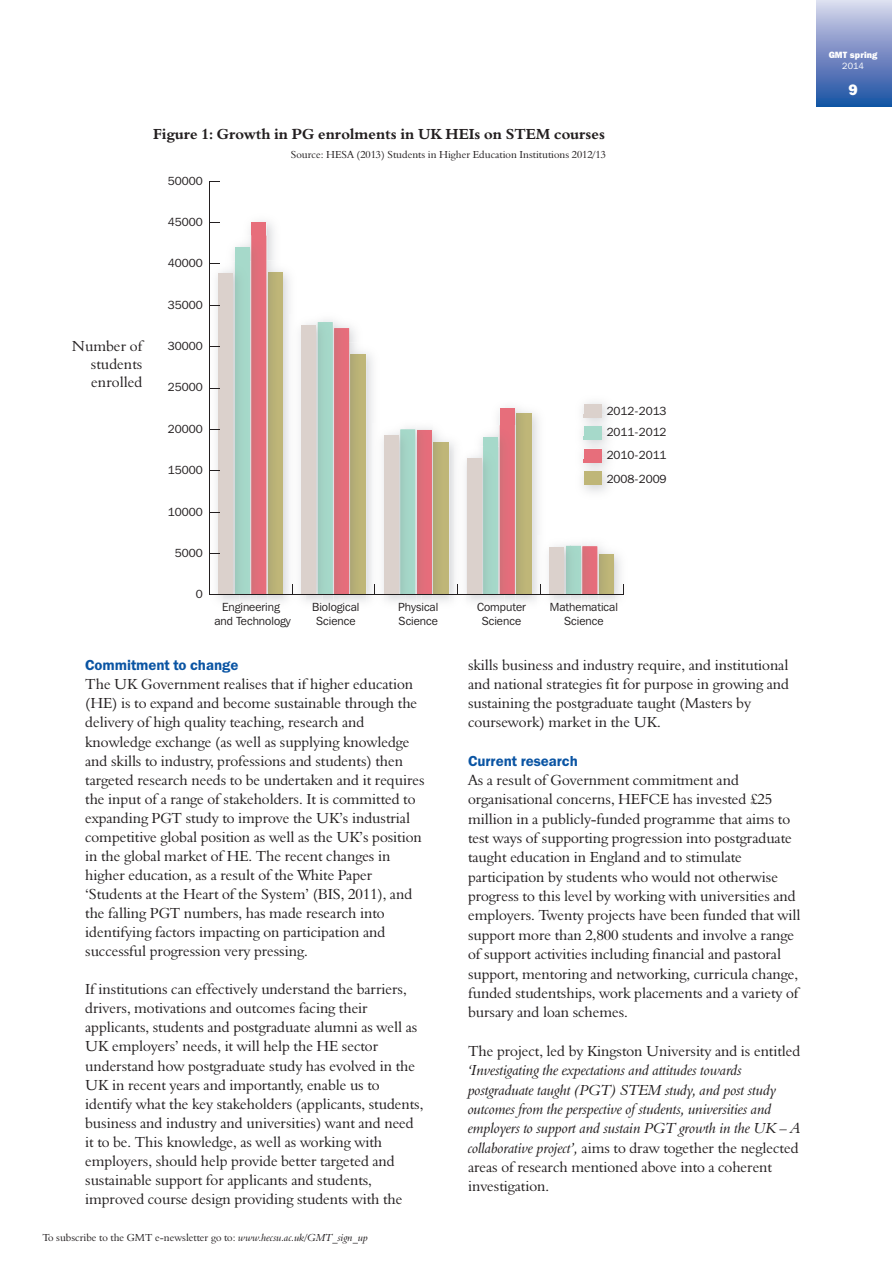
<style>
.page{position:relative;width:892px;height:1264px;background:#fff}
.page>*{position:absolute;margin:0;border:0;box-sizing:border-box;transform-origin:0 0}
.t1{font:15px/19px "Aldine 401 BT Roman A";letter-spacing:-.005em;color:#231f20}
.t2{font:15px/19.4px "Aldine 401 BT Italic A";letter-spacing:-.005em;color:#231f20}
.t3{font:15px "Aldine 401 BT Bold A";color:#231f20}
.t4{font:600 15px "Franklin Gothic";letter-spacing:-.005em;color:#0a54a3}
.t5{font:800 15px "Franklin Gothic IT Cby BT";color:#fff}
.t6{font:11.7px/14.1px "Franklin Gothic IT Cby BT";color:#231f20;text-align:center}
.t7{font:10.5px "Aldine 401 BT Roman A";color:#231f20}
.t8{font:800 9px "Franklin Gothic IT Cby BT";color:#fff}
.t9{font:9px "Franklin Gothic IT Cby BT";color:#fff}
.s1{font-family:"Aldine 401 BT Italic A"}
</style>
<div class="page">
<img style="left:816px;top:0;width:76px;height:106px">
<img style="left:250px;top:221px;width:34px;height:385px">
<img style="left:268px;top:272px;width:15px;height:322px">
<div style="left:251px;top:223px;width:15px;height:372px;background:#e76e7b"></div>
<img style="left:351px;top:354px;width:15px;height:240px">
<img style="left:433px;top:443px;width:15px;height:151px">
<img style="left:498px;top:408px;width:6px;height:17px">
<img style="left:504px;top:403px;width:28px;height:203px">
<img style="left:516px;top:414px;width:15px;height:180px">
<div style="left:500px;top:409px;width:14px;height:186px;background:#e76e7b"></div>
<img style="left:598px;top:543px;width:17px;height:63px">
<img style="left:599px;top:555px;width:15px;height:39px">
<img style="left:233px;top:235px;width:34px;height:371px">
<img style="left:251px;top:235px;width:15px;height:359px">
<div style="left:235px;top:247px;width:15px;height:348px;background:#a6d9ca"></div>
<img style="left:334px;top:328px;width:15px;height:266px">
<img style="left:417px;top:430px;width:15px;height:164px">
<img style="left:488px;top:425px;width:27px;height:181px">
<img style="left:500px;top:425px;width:14px;height:169px">
<div style="left:483px;top:437px;width:15px;height:158px;background:#a6d9ca"></div>
<img style="left:537px;top:534px;width:17px;height:67px">
<img style="left:582px;top:546px;width:15px;height:48px">
<div style="left:566px;top:546px;width:15px;height:49px;background:#a0cdc0"></div>
<img style="left:210px;top:261px;width:41px;height:345px">
<img style="left:235px;top:261px;width:15px;height:333px">
<div style="left:218px;top:273px;width:15px;height:322px;background:#dbd1cc"></div>
<img style="left:300px;top:321px;width:22px;height:281px">
<img style="left:318px;top:322px;width:14px;height:272px">
<div style="left:301px;top:326px;width:15px;height:269px;background:#dbd1cc"></div>
<img style="left:372px;top:424px;width:44px;height:182px">
<img style="left:400px;top:429px;width:15px;height:165px">
<div style="left:384px;top:436px;width:15px;height:159px;background:#dbd1cc"></div>
<img style="left:455px;top:446px;width:33px;height:156px">
<img style="left:488px;top:446px;width:11px;height:160px">
<img style="left:483px;top:446px;width:15px;height:148px">
<div style="left:466px;top:458px;width:15px;height:137px;background:#dbd1cc"></div>
<img style="left:570px;top:543px;width:12px;height:63px">
<div style="left:549px;top:547px;width:15px;height:48px;background:#dbd1cc"></div>
<hr style="left:209px;top:594px;width:414px;height:1px;background:#231f20">
<hr style="left:209px;top:181px;width:1px;height:414px;background:#231f20">
<img style="left:582px;top:402px;width:26px;height:12px">
<div style="left:584px;top:404px;width:17px;height:14px;background:#dbd1cc"></div>
<img style="left:583px;top:435px;width:25px;height:2px">
<img style="left:582px;top:414px;width:26px;height:21px">
<img style="left:584px;top:414px;width:17px;height:4px">
<div style="left:584px;top:426px;width:17px;height:14px;background:#a6d9ca"></div>
<img style="left:582px;top:457px;width:26px;height:2px">
<img style="left:582px;top:437px;width:26px;height:20px">
<img style="left:584px;top:437px;width:17px;height:3px">
<div style="left:584px;top:448px;width:17px;height:14px;background:#e76e7b"></div>
<img style="left:582px;top:480px;width:26px;height:12px">
<img style="left:582px;top:459px;width:26px;height:21px">
<img style="left:584px;top:459px;width:17px;height:3px">
<div style="left:584px;top:471px;width:17px;height:14px;background:#bfb678"></div>
<p class="t3" style="left:153px;top:128px;width:453px">Figure 1: Growth in PG enrolments in UK HEIs on STEM courses</p>
<p class="t7" style="left:291px;top:150px;width:316px">Source: HESA (2013) Students in Higher Education Institutions 2012/13</p>
<p class="t6" style="left:168px;top:174px;width:36px">50000</p>
<p class="t6" style="left:168px;top:216px;width:36px">45000</p>
<p class="t6" style="left:168px;top:257px;width:36px">40000</p>
<p class="t1" style="left:91px;top:338px;width:53px;line-height:18px;text-align:justify;text-indent:-19px">Number of students enrolled</p>
<p class="t6" style="left:168px;top:298px;width:36px">35000</p>
<p class="t6" style="left:168px;top:340px;width:36px">30000</p>
<p class="t6" style="left:168px;top:381px;width:36px">25000</p>
<p class="t6" style="left:168px;top:423px;width:36px">20000</p>
<p class="t6" style="left:168px;top:464px;width:36px">15000</p>
<p class="t6" style="left:168px;top:505px;width:36px">10000</p>
<p class="t6" style="left:606px;top:401px;width:61px;line-height:21.3px;text-align:left">2012-2013<br>2011-2012</p>
<p class="t6" style="left:606px;top:444px;width:61px;line-height:23.2px;text-align:left">2010-2011<br>2008-2009</p>
<p class="t6" style="left:175px;top:547px;width:29px">5000</p>
<p class="t6" style="left:196px;top:588px;width:8px">0</p>
<p class="t6" style="left:214px;top:600px;width:78px">Engineering and Technology</p>
<p class="t6" style="left:312px;top:600px;width:49px">Biological<br>Science</p>
<p class="t6" style="left:398px;top:600px;width:42px;text-align:left">Physical<br>Science</p>
<p class="t6" style="left:477px;top:600px;width:50px">Computer<br>Science</p>
<p class="t6" style="left:550px;top:600px;width:69px">Mathematical<br>Science</p>
<p class="t4" style="left:85px;top:656px;width:155px">Commitment to change</p>
<p class="t1" style="left:85px;top:676px;width:341px">The UK Government realises that if higher education (HE) is to expand and become sustainable through the delivery of high quality teaching, research and knowledge exchange (as well as supplying knowledge and skills to industry, professions and students) then targeted research needs to be undertaken and it requires the input of a range of stakeholders. It is committed to expanding PGT study to improve the UK’s industrial competitive global position as well as the UK’s position in the global market of HE. The recent changes in higher education, as a result of the White Paper ‘Students at the Heart of the System’ (BIS, 2011), and the falling PGT numbers, has made research into identifying factors impacting on participation and successful progression very pressing.</p>
<p class="t1" style="left:85px;top:981px;width:340px">If institutions can effectively understand the barriers, drivers, motivations and outcomes facing their applicants, students and postgraduate alumni as well as UK employers’ needs, it will help the HE sector understand how postgraduate study has evolved in the UK in recent years and importantly, enable us to identify what the key stakeholders (applicants, students, business and industry and universities) want and need it to be. This knowledge, as well as working with employers, should help provide better targeted and sustainable support for applicants and students, improved course design providing students with the</p>
<p class="t7" style="left:42px;top:1233px;width:327px">To subscribe to the GMT e-newsletter go to: <span class="s1">www.hecsu.ac.uk/GMT_sign_up</span></p>
<p class="t1" style="left:468px;top:657px;width:323px">skills business and industry require, and institutional and national strategies fit for purpose in growing and sustaining the postgraduate taught (Masters by coursework) market in the UK.</p>
<p class="t4" style="left:468px;top:751px;width:111px">Current research</p>
<p class="t1" style="left:468px;top:771px;width:334px">As a result of Government commitment and organisational concerns, HEFCE has invested £25 million in a publicly-funded programme that aims to test ways of supporting progression into postgraduate taught education in England and to stimulate participation by students who would not otherwise progress to this level by working with universities and employers. Twenty projects have been funded that will support more than 2,800 students and involve a range of support activities including financial and pastoral support, mentoring and networking, curricula change, funded studentships, work placements and a variety of bursary and loan schemes.</p>
<p class="t1" style="left:468px;top:1042px;width:334px">The project, led by Kingston University and is entitled</p>
<p class="t2" style="left:468px;top:1062px;width:334px">‘Investigating the expectations and attitudes towards postgraduate taught (PGT) STEM study, and post study outcomes from the perspective of students, universities and employers to support and sustain PGT growth in the UK – A</p>
<p class="t1" style="left:468px;top:1139px;width:332px"><span class="s1">collaborative project’,</span> aims to draw together the neglected areas of research mentioned above into a coherent investigation.</p>
<p class="t8" style="left:828px;top:52px;width:50px">GMT spring</p>
<p class="t9" style="left:842px;top:63px;width:23px">2014</p>
<p class="t5" style="left:848px;top:84px;width:11px">9</p>
</div>
